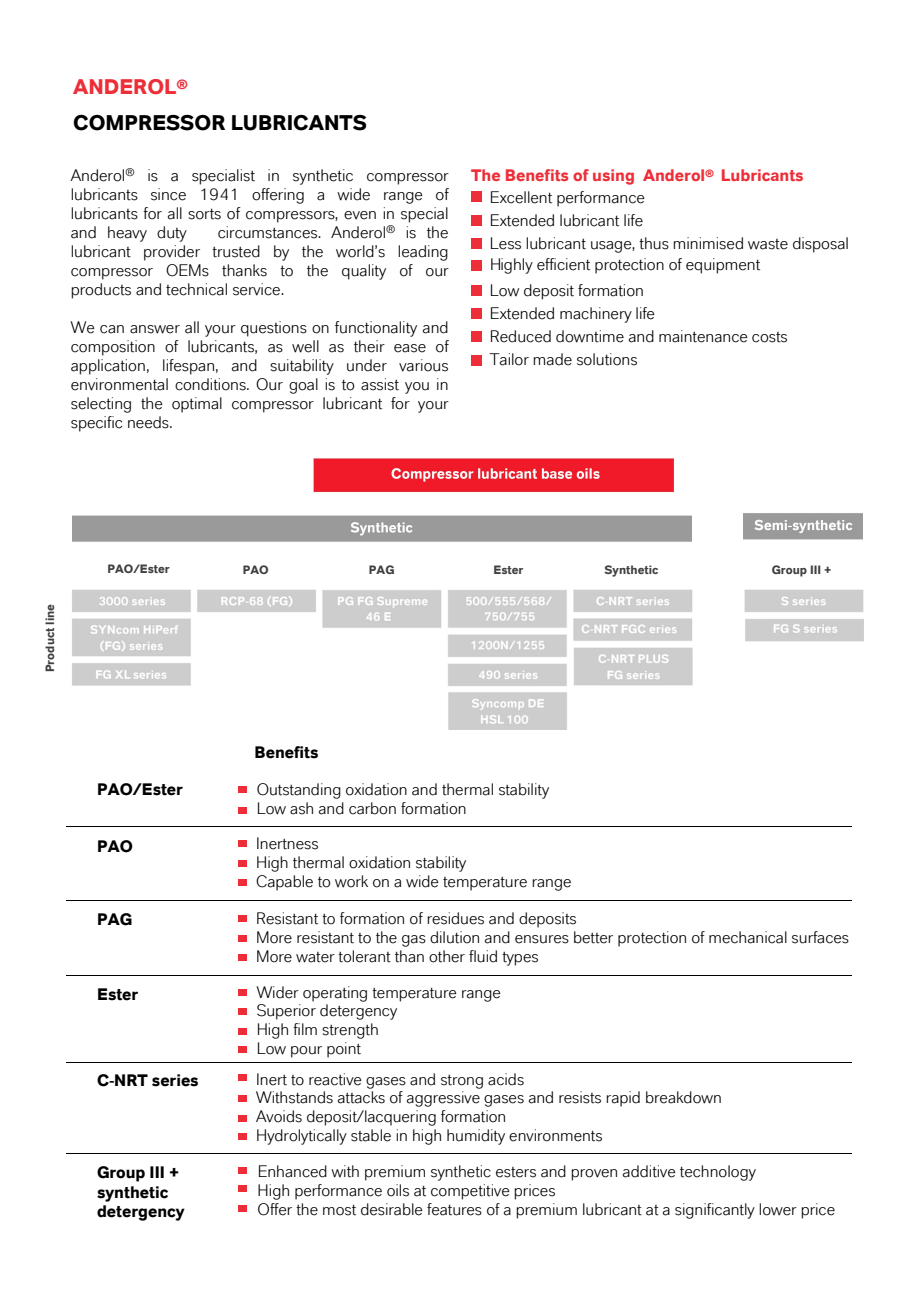
<style>
.page{position:relative;width:919px;height:1289px;background:#fff}
.page>*{position:absolute;margin:0;border:0;box-sizing:border-box;transform-origin:0 0}
.t1{font:700 21.15px "Lanxess";color:#000}
.t2{font:700 21px "Lanxess";color:#ed2e38}
.t3{font:16.5px/19px "Lanxess";color:#000}
.t4{font:16.5px/18.9px "Lanxess";color:#000}
.t5{font:700 16.5px/19.8px "Lanxess";color:#000}
.t6{font:700 12px "Lanxess";color:#404040}
.s1{font-weight:700;color:#ed2e38}
.s2{font-style:inherit}
</style>
<div class="page">
<div style="left:471px;top:259px;width:10px;height:11px;background:#ed2e38"></div>
<div style="left:471px;top:238px;width:10px;height:10px;background:#ed2e38"></div>
<div style="left:471px;top:215px;width:10px;height:11px;background:#ed2e38"></div>
<div style="left:471px;top:285px;width:10px;height:11px;background:#ed2e38"></div>
<div style="left:471px;top:308px;width:10px;height:10px;background:#ed2e38"></div>
<div style="left:471px;top:331px;width:10px;height:11px;background:#ed2e38"></div>
<div style="left:471px;top:355px;width:10px;height:11px;background:#ed2e38"></div>
<div style="left:471px;top:191px;width:10px;height:11px;background:#ed2e38"></div>
<img style="left:312px;top:457px;width:362px;height:35px">
<img style="left:743px;top:513px;width:119px;height:27px">
<div style="left:239px;top:786px;width:8px;height:7px;background:#ed2e38"></div>
<div style="left:239px;top:807px;width:8px;height:7px;background:#ed2e38"></div>
<div style="left:239px;top:915px;width:8px;height:7px;background:#ed2e38"></div>
<div style="left:239px;top:954px;width:8px;height:7px;background:#ed2e38"></div>
<div style="left:239px;top:934px;width:8px;height:7px;background:#ed2e38"></div>
<div style="left:239px;top:988px;width:8px;height:7px;background:#ed2e38"></div>
<div style="left:239px;top:1008px;width:8px;height:7px;background:#ed2e38"></div>
<div style="left:239px;top:1074px;width:8px;height:7px;background:#ed2e38"></div>
<div style="left:239px;top:1114px;width:8px;height:7px;background:#ed2e38"></div>
<div style="left:239px;top:1095px;width:8px;height:7px;background:#ed2e38"></div>
<div style="left:239px;top:1167px;width:8px;height:7px;background:#ed2e38"></div>
<div style="left:239px;top:1204px;width:8px;height:7px;background:#ed2e38"></div>
<div style="left:239px;top:1185px;width:8px;height:7px;background:#ed2e38"></div>
<hr style="left:67px;top:1061px;width:785px;height:1px;background:#000">
<hr style="left:67px;top:974px;width:785px;height:1px;background:#000">
<hr style="left:67px;top:826px;width:785px;height:1px;background:#000">
<hr style="left:67px;top:1153px;width:785px;height:1px;background:#000">
<img style="left:72px;top:589px;width:791px;height:140px">
<img style="left:278px;top:515px;width:192px;height:27px">
<div style="left:239px;top:1027px;width:8px;height:7px;background:#ed2e38"></div>
<div style="left:239px;top:1045px;width:8px;height:7px;background:#ed2e38"></div>
<div style="left:239px;top:840px;width:8px;height:7px;background:#ed2e38"></div>
<div style="left:239px;top:879px;width:8px;height:7px;background:#ed2e38"></div>
<div style="left:239px;top:859px;width:8px;height:7px;background:#ed2e38"></div>
<hr style="left:67px;top:899px;width:785px;height:1px;background:#000">
<div style="left:239px;top:1132px;width:8px;height:7px;background:#ed2e38"></div>
<p class="t2" style="left:73px;top:74px;width:116px">ANDEROL<sup>®</sup></p>
<p class="t1" style="left:73px;top:110px;width:295px">COMPRESSOR LUBRICANTS</p>
<p class="t3" style="left:71px;top:166px;width:379px;text-align:justify">Anderol<sup>®</sup> is a specialist in synthetic compressor lubricants since 1941 offering a wide range of lubricants for all sorts of compressors, even in special and heavy duty</p>
<p class="t3" style="left:71px;top:223px;width:379px;text-align:justify;text-indent:147px">circumstances. Anderol<sup>®</sup> is the lubricant provider trusted by the world’s leading compressor OEMs thanks to the quality of our products and technical service.</p>
<p class="t3" style="left:71px;top:318px;width:379px;text-align:justify">We can answer all your questions on functionality and composition of lubricants, as well as their ease of application, lifespan, and suitability under various environmental conditions. Our goal is to assist you in selecting the optimal compressor lubricant for your specific needs.</p>
<p class="t3" style="left:490px;top:164px;width:360px;line-height:22.8px;text-indent:-19px"><span class="s1">The Benefits of using Anderol</span><sup>®</sup> <span class="s1">Lubricants </span>Excellent performance<br>Extended lubricant life<br>Less lubricant usage, thus minimised waste disposal</p>
<p class="t3" style="left:490px;top:251px;width:272px;line-height:25.7px">Highly efficient protection of equipment<br>Low deposit formation</p>
<p class="t3" style="left:490px;top:301px;width:299px;line-height:23.2px">Extended machinery life<br>Reduced downtime and maintenance costs<br>Tailor made solutions</p>
<p class="t6" style="left:43px;top:672px;width:70px;rotate:-90deg">Product line</p>
<p class="t6" style="left:107px;top:562px;width:64px">PAO/Ester</p>
<p class="t6" style="left:243px;top:562px;width:27px">PAO</p>
<p class="t6" style="left:493px;top:562px;width:31px">Ester</p>
<p class="t6" style="left:604px;top:562px;width:55px">Synthetic</p>
<p class="t6" style="left:771px;top:562px;width:61px">Group III +</p>
<p class="t6" style="left:369px;top:562px;width:27px">PAG</p>
<p class="t5" style="left:254px;top:742px;width:65px">Benefits</p>
<p class="t5" style="left:97px;top:779px;width:87px">PAO/Ester</p>
<p class="t4" style="left:257px;top:779px;width:294px">Outstanding oxidation and thermal stability<br>Low ash and carbon formation</p>
<p class="t5" style="left:97px;top:836px;width:37px">PAO</p>
<p class="t3" style="left:256px;top:833px;width:317px">Inertness<br>High thermal oxidation stability<br>Capable to work on a wide temperature range</p>
<p class="t5" style="left:97px;top:909px;width:36px">PAG</p>
<p class="t4" style="left:256px;top:908px;width:594px">Resistant to formation of residues and deposits<br>More resistant to the gas dilution and ensures better protection of mechanical surfaces<br>More water tolerant than other fluid types</p>
<p class="t5" style="left:97px;top:984px;width:43px">Ester</p>
<p class="t4" style="left:257px;top:982px;width:246px">Wider operating temperature range<br>Superior detergency</p>
<p class="t3" style="left:257px;top:1020px;width:124px">High film strength<br>Low pour point</p>
<p class="t5" style="left:97px;top:1070px;width:103px">C-NRT series</p>
<p class="t3" style="left:256px;top:1069px;width:467px">Inert to reactive gases and strong acids<br>Withstands attacks of aggressive gases and resists rapid breakdown Avoids deposit/lacquering formation<br>Hydrolytically stable in high humidity environments</p>
<p class="t5" style="left:97px;top:1161px;width:89px">Group III + synthetic detergency</p>
<p class="t3" style="left:258px;top:1161px;width:579px">E<span class="s2">nhanced with premium synthetic esters and proven additive technology<br></span>High performance oils at competitive prices<br>Offer the most desirable features of a premium lubricant at a significantly lower price</p>
</div>
